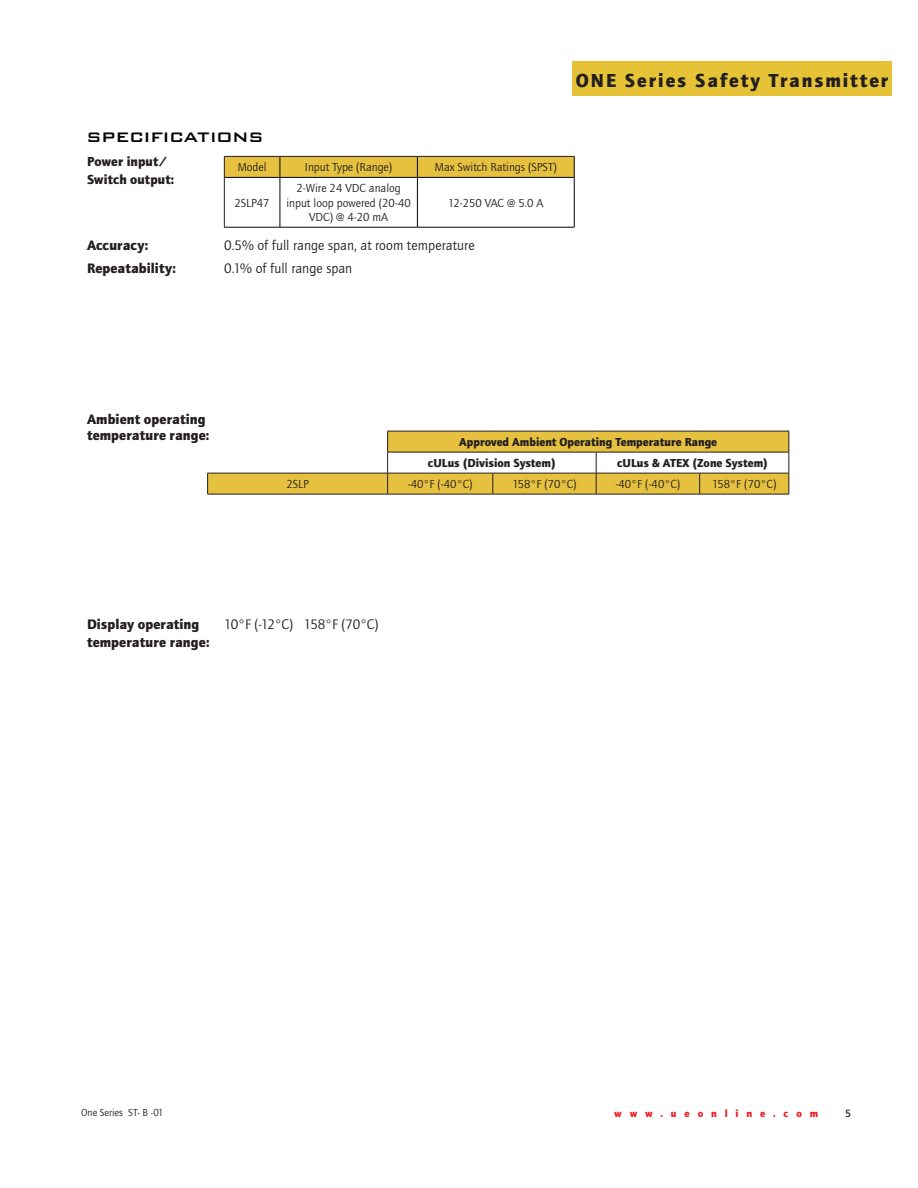
<style>
.page{position:relative;width:918px;height:1188px;background:#fff}
.page>*{position:absolute;margin:0;border:0;box-sizing:border-box;transform-origin:0 0}
.t1{font:500 22.5px "Bank Gothic BT";color:#040503}
.t2{font:900 19.5px "Quay Sans ITC";letter-spacing:.1em;color:#231f20}
.t3{font:900 14.25px/16.5px "Quay Sans ITC";letter-spacing:.005em;color:#231f20}
.t4{font:14.25px "Quay Sans ITC";letter-spacing:.005em;color:#231f20}
.t5{font:900 13.5px/18px "Quay Sans ITC";letter-spacing:.005em;color:#231f20}
.t6{font:12px/14.4px "Quay Sans ITC";color:#231f20;text-align:center}
.t7{font:900 12px/21px "Quay Sans ITC";color:#231f20}
.t8{font:10.8px "Quay Sans Md ITC";color:#231f20}
.t9{font:10.5px "Quay Sans ITC";color:#231f20}
.t10{font:900 10.5px "Quay Sans ITC";letter-spacing:.75em;color:#ee1d23}
</style>
<div class="page">
<div style="left:572px;top:62px;width:320px;height:34px;background:#e6c237"></div>
<hr style="left:280px;top:178px;width:1px;height:49px;background:#040503">
<hr style="left:417px;top:178px;width:1px;height:49px;background:#040503">
<hr style="left:574px;top:178px;width:1px;height:49px;background:#040503">
<hr style="left:225px;top:177px;width:55px;height:1px;background:#040503">
<hr style="left:280px;top:177px;width:137px;height:1px;background:#040503">
<hr style="left:417px;top:177px;width:157px;height:1px;background:#040503">
<hr style="left:224px;top:227px;width:56px;height:1px;background:#040503">
<hr style="left:280px;top:227px;width:137px;height:1px;background:#040503">
<hr style="left:417px;top:227px;width:157px;height:1px;background:#040503">
<hr style="left:224px;top:177px;width:1px;height:50px;background:#231f20">
<svg style="left:224px;top:156px;width:351px;height:21px;background:#dab73d"></svg>
<hr style="left:207px;top:494px;width:181px;height:1px;background:#231f20">
<hr style="left:388px;top:494px;width:105px;height:1px;background:#231f20">
<hr style="left:493px;top:494px;width:103px;height:1px;background:#231f20">
<hr style="left:596px;top:494px;width:104px;height:1px;background:#231f20">
<svg style="left:207px;top:431px;width:583px;height:63px"></svg>
<hr style="left:700px;top:494px;width:89px;height:1px;background:#231f20">
<h1 class="t1" style="left:87px;top:124px;width:178px">specifications</h1>
<p class="t5" style="left:87px;top:153px;width:89px">Power input/<br>Switch output:</p>
<p class="t6" style="left:238px;top:160px;width:30px">Model</p>
<p class="t6" style="left:305px;top:160px;width:89px">Input Type (Range)</p>
<p class="t6" style="left:435px;top:160px;width:123px">Max Switch Ratings (SPST)</p>
<p class="t6" style="left:235px;top:196px;width:37px">2SLP47</p>
<p class="t6" style="left:287px;top:181px;width:126px">2-Wire 24 VDC analog input loop powered (20-40<br>VDC) @ 4-20 mA</p>
<p class="t6" style="left:448px;top:196px;width:97px">12-250 VAC @ 5.0 A</p>
<p class="t3" style="left:87px;top:237px;width:63px">Accuracy:</p>
<p class="t4" style="left:224px;top:238px;width:252px">0.5% of full range span, at room temperature</p>
<p class="t3" style="left:87px;top:260px;width:90px">Repeatability:</p>
<p class="t4" style="left:224px;top:260px;width:130px">0.1% of full range span</p>
<h2 class="t2" style="left:576px;top:69px;width:314px">ONE Series Safety Transmitter</h2>
<p class="t3" style="left:87px;top:411px;width:124px">Ambient operating temperature range:</p>
<p class="t7" style="left:428px;top:432px;width:291px;text-indent:31px">Approved Ambient Operating Temperature Range cULus (Division System)</p>
<p class="t7" style="left:617px;top:453px;width:152px">cULus &amp; ATEX (zone System)</p>
<p class="t6" style="left:286px;top:477px;width:24px">2SLP</p>
<p class="t6" style="left:408px;top:477px;width:66px">-40°f (-40°C)</p>
<p class="t6" style="left:512px;top:477px;width:66px">158°f (70°C)</p>
<p class="t6" style="left:615px;top:477px;width:66px">-40°f (-40°C)</p>
<p class="t6" style="left:712px;top:477px;width:66px">158°f (70°C)</p>
<p class="t3" style="left:87px;top:615px;width:124px;line-height:18px">Display operating temperature range:</p>
<p class="t4" style="left:224px;top:617px;width:156px">10°F (-12°C) 158°F (70°C)</p>
<p class="t9" style="left:81px;top:1107px;width:84px">One Series ST- B -01</p>
<p class="t10" style="left:614px;top:1107px;width:205px">www.ueonline.com</p>
<p class="t8" style="left:845px;top:1107px;width:7px">5</p>
</div>
